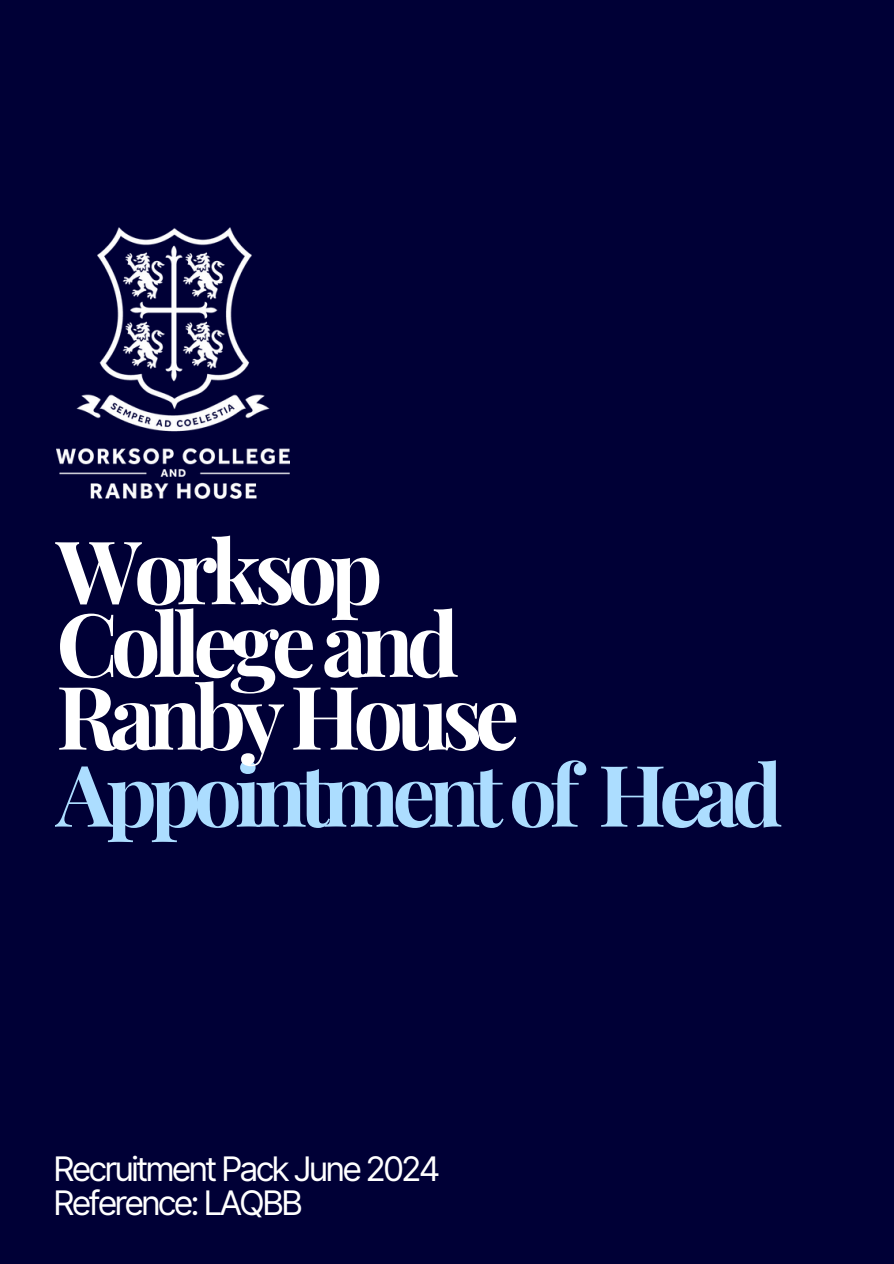
<style>
.page{position:relative;width:894px;height:1264px;background:#fff}
.page>*{position:absolute;margin:0;border:0;box-sizing:border-box;transform-origin:0 0}
.t1{font:700 87.75px/72.6px "Playfair Display";letter-spacing:-.085em;color:#fff}
.t2{font:700 84.9px "Playfair Display";letter-spacing:-.085em;color:#acddff}
.t3{font:33.75px "Inter";letter-spacing:-.09em;color:#fff}
</style>
<div class="page">
<div style="left:0;top:0;width:893px;height:1263px;background:#000036"></div>
<img style="left:56px;top:227px;width:233px;height:272px">
<h1 class="t1" style="left:56px;top:531px;width:464px">Worksop<br>Collegeand<br>RanbyHouse</h1>
<h1 class="t2" style="left:56px;top:735px;width:727px">Appointmentof Head</h1>
<p class="t3" style="left:53px;top:1148px;width:388px">Recruitment Pack June 2024</p>
<p class="t3" style="left:53px;top:1182px;width:251px">Reference: LAQBB</p>
</div>
